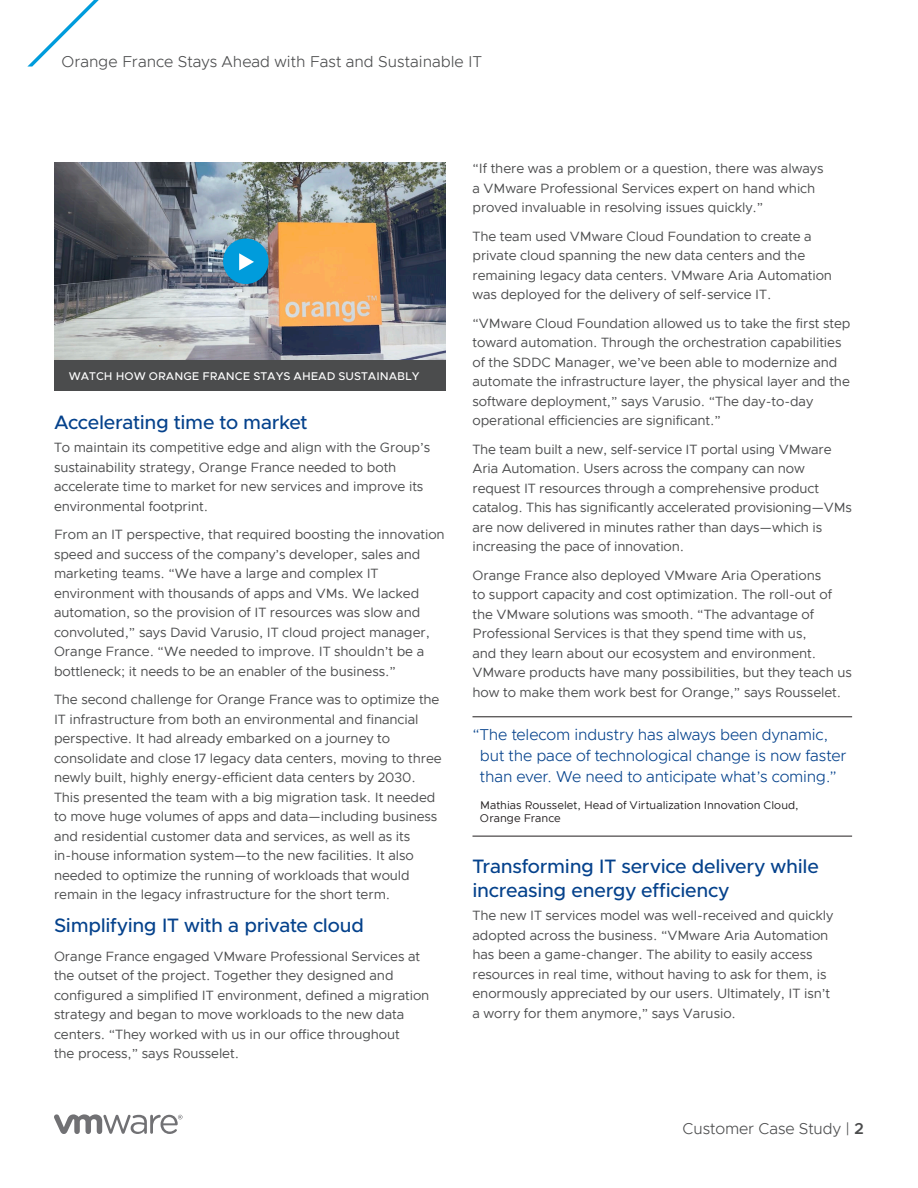
<style>
.page{position:relative;width:918px;height:1188px;background:#fff}
.page>*{position:absolute;margin:0;border:0;box-sizing:border-box;transform-origin:0 0}
._2a__SUBHEAD_1{font:500 19.5px/24px "Metropolis";letter-spacing:-.015em;color:#05428c}
._3a__BODY_TEXT{font:500 19.5px "Metropolis";letter-spacing:-.015em;color:#05428c}
._3c__BODY_QUOTE_INDIGO{font:300 15.75px/21px "Metropolis";letter-spacing:-.01em;color:#05428c}
.FOLIO_HEADLINE{font:300 15.75px "Metropolis";color:#4b4c4d}
._3a__BODY_TEXT-2{font:13.5px/19.5px "Metropolis";letter-spacing:-.005em;color:#4b4c4d}
._3c__BODY_QUOTE_ATTRIBUTE{font:11.25px/13.5px "Metropolis";letter-spacing:.005em;color:#231f20}
.STORY_CAPTION_TITLE{font:500 11.25px "Metropolis";color:#fff}
.s1{font-weight:600}
</style>
<div class="page">
<svg style="left:54px;top:1114px;width:129px;height:20px"></svg>
<svg style="left:27px;top:0;width:72px;height:67px"></svg>
<hr style="left:472px;top:717px;width:380px;height:1px;background:#231f20">
<hr style="left:472px;top:836px;width:380px;height:1px;background:#231f20">
<img style="left:54px;top:162px;width:392px;height:199px">
<div style="left:54px;top:361px;width:392px;height:30px;background:#4b4c4d"></div>
<div style="left:223px;top:239px;width:46px;height:45px;background:#009cdc;border-radius:50%"></div>
<svg style="left:239px;top:253px;width:15px;height:17px"></svg>
<p class="FOLIO_HEADLINE" style="left:62px;top:51px;width:422px">Orange France Stays Ahead with Fast and Sustainable IT</p>
<p class="STORY_CAPTION_TITLE" style="left:69px;top:369px;width:353px">WATCH HOW ORANGE FRANCE STAYS AHEAD SUSTAINABLY</p>
<h2 class="_2a__SUBHEAD_1" style="left:54px;top:411px;width:255px">Accelerating time to market</h2>
<p class="_3a__BODY_TEXT-2" style="left:54px;top:438px;width:378px">To maintain its competitive edge and align with the Group’s sustainability strategy, Orange France needed to both accelerate time to market for new services and improve its environmental footprint.</p>
<p class="_3a__BODY_TEXT-2" style="left:54px;top:525px;width:392px">From an IT perspective, that required boosting the innovation speed and success of the company’s developer, sales and marketing teams. “We have a large and complex IT environment with thousands of apps and VMs. We lacked automation, so the provision of IT resources was slow and convoluted,” says David Varusio, IT cloud project manager, Orange France. “We needed to improve. IT shouldn’t be a bottleneck; it needs to be an enabler of the business.”</p>
<p class="_3a__BODY_TEXT-2" style="left:54px;top:690px;width:389px">The second challenge for Orange France was to optimize the IT infrastructure from both an environmental and financial perspective. It had already embarked on a journey to consolidate and close 17 legacy data centers, moving to three newly built, highly energy-efficient data centers by 2030.<br>This presented the team with a big migration task. It needed to move huge volumes of apps and data—including business and residential customer data and services, as well as its in-house information system—to the new facilities. It also needed to optimize the running of workloads that would remain in the legacy infrastructure for the short term.</p>
<p class="_3a__BODY_TEXT" style="left:54px;top:913px;width:311px">Simplifying IT with a private cloud</p>
<p class="_3a__BODY_TEXT-2" style="left:54px;top:946px;width:377px">Orange France engaged VMware Professional Services at the outset of the project. Together they designed and configured a simplified IT environment, defined a migration strategy and began to move workloads to the new data centers. “They worked with us in our office throughout<br>the process,” says Rousselet.</p>
<p class="_3a__BODY_TEXT-2" style="left:472px;top:159px;width:352px">“If there was a problem or a question, there was always a VMware Professional Services expert on hand which proved invaluable in resolving issues quickly.”</p>
<p class="_3a__BODY_TEXT-2" style="left:472px;top:226px;width:361px">The team used VMware Cloud Foundation to create a private cloud spanning the new data centers and the remaining legacy data centers. VMware Aria Automation was deployed for the delivery of self-service IT.</p>
<p class="_3a__BODY_TEXT-2" style="left:472px;top:313px;width:380px">“VMware Cloud Foundation allowed us to take the first step toward automation. Through the orchestration capabilities of the SDDC Manager, we’ve been able to modernize and automate the infrastructure layer, the physical layer and the software deployment,” says Varusio. “The day-to-day operational efficiencies are significant.”</p>
<p class="_3a__BODY_TEXT-2" style="left:472px;top:439px;width:381px">The team built a new, self-service IT portal using VMware Aria Automation. Users across the company can now request IT resources through a comprehensive product catalog. This has significantly accelerated provisioning—VMs are now delivered in minutes rather than days—which is increasing the pace of innovation.</p>
<p class="_3a__BODY_TEXT-2" style="left:472px;top:565px;width:381px">Orange France also deployed VMware Aria Operations<br>to support capacity and cost optimization. The roll-out of the VMware solutions was smooth. “The advantage of Professional Services is that they spend time with us,<br>and they learn about our ecosystem and environment.<br>VMware products have many possibilities, but they teach us how to make them work best for Orange,” says Rousselet.</p>
<p class="_3c__BODY_QUOTE_INDIGO" style="left:480px;top:724px;width:368px;text-indent:-7px">“The telecom industry has always been dynamic, but the pace of technological change is now faster than ever. We need to anticipate what’s coming.”</p>
<p class="_3c__BODY_QUOTE_ATTRIBUTE" style="left:480px;top:798px;width:320px">Mathias Rousselet, Head of Virtualization Innovation Cloud,<br>Orange France</p>
<h2 class="_2a__SUBHEAD_1" style="left:472px;top:855px;width:348px">Transforming IT service delivery while increasing energy efficiency</h2>
<p class="_3a__BODY_TEXT-2" style="left:472px;top:906px;width:362px">The new IT services model was well-received and quickly adopted across the business. “VMware Aria Automation has been a game-changer. The ability to easily access resources in real time, without having to ask for them, is enormously appreciated by our users. Ultimately, IT isn’t a worry for them anymore,” says Varusio.</p>
<p class="FOLIO_HEADLINE" style="left:683px;top:1119px;width:183px">Customer Case Study | <span class="s1">2</span></p>
</div>
